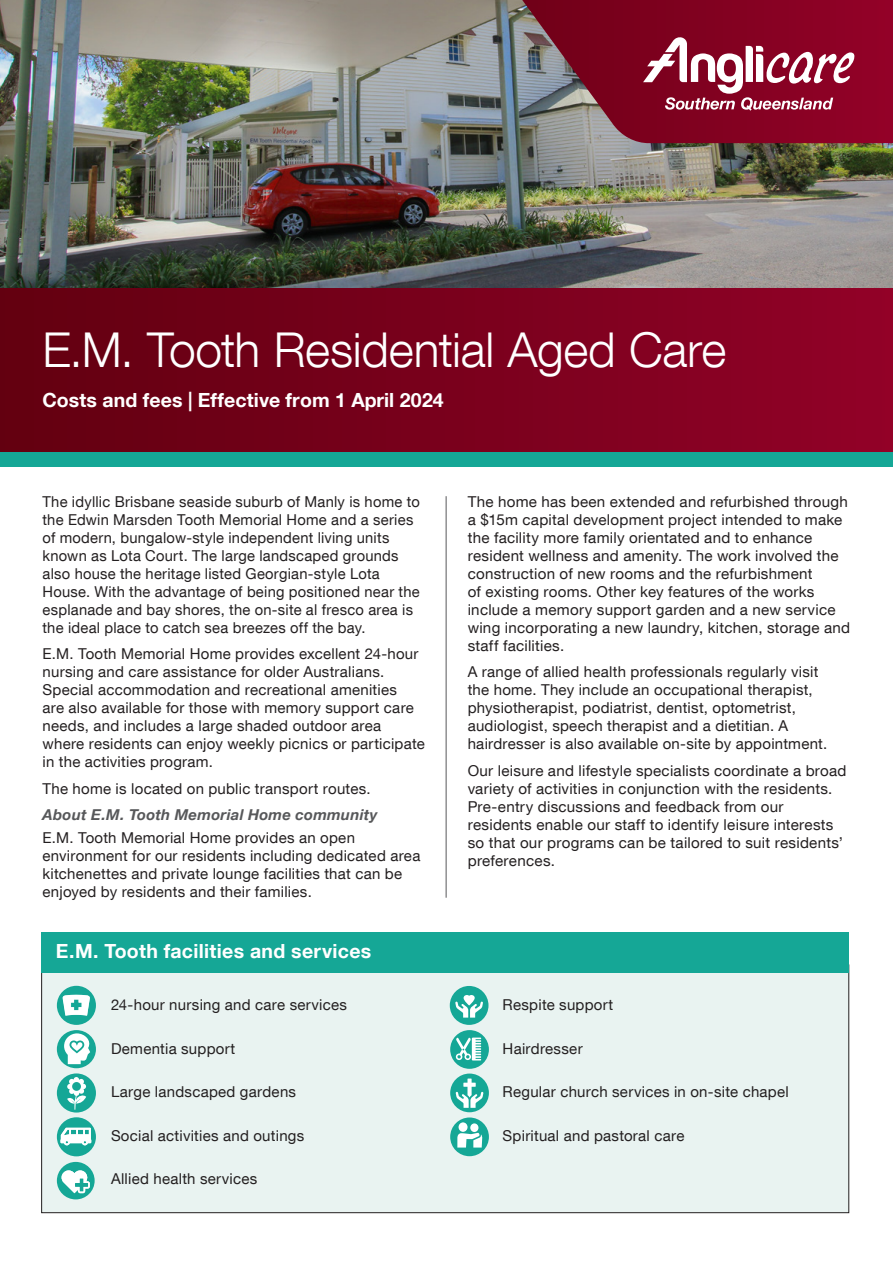
<style>
.page{position:relative;width:893px;height:1263px;background:#fff}
.page>*{position:absolute;margin:0;border:0;box-sizing:border-box;transform-origin:0 0}
.t1{font:300 48px "Helvetica Neue LT Com";letter-spacing:-.005em;color:#fff}
.t2{font:700 19.5px "Helvetica Neue LT Com";letter-spacing:.01em;color:#fff}
.t3{font:15px/18px "Helvetica Neue LT Com";letter-spacing:.015em;color:#231f20}
.t4{font:italic 700 15px "Helvetica Neue LT Com";letter-spacing:.02em;color:#57585a}
</style>
<div class="page">
<hr style="left:446px;top:496px;width:1px;height:402px;background:#57585a">
<div style="left:42px;top:965px;width:807px;height:248px;background:#e9f3f1"></div>
<div style="left:41px;top:932px;width:808px;height:41px;background:#15a796"></div>
<img style="left:0;top:0;width:893px;height:288px">
<svg style="left:57px;top:1117px;width:39px;height:39px"></svg>
<svg style="left:57px;top:986px;width:39px;height:39px"></svg>
<div style="left:57px;top:1073px;width:39px;height:39px;background:#15a796;border-radius:50%"></div>
<svg style="left:67px;top:1077px;width:19px;height:33px"></svg>
<svg style="left:57px;top:1162px;width:38px;height:37px"></svg>
<div style="left:57px;top:1030px;width:39px;height:38px;background:#15a796;border-radius:50%"></div>
<svg style="left:64px;top:1033px;width:28px;height:31px"></svg>
<div style="left:0;top:288px;width:893px;height:171px;background:linear-gradient(to right,#620010,#910128)"></div>
<div style="left:0;top:452px;width:893px;height:14px;background:#15a796"></div>
<svg style="left:522px;top:0;width:371px;height:143px;background:#841d36"></svg>
<svg style="left:643px;top:37px;width:212px;height:74px"></svg>
<div style="left:450px;top:986px;width:38px;height:39px;background:#15a796;border-radius:50%"></div>
<div style="left:450px;top:1117px;width:39px;height:39px;background:#15a796;border-radius:50%"></div>
<div style="left:450px;top:1073px;width:39px;height:39px;background:#15a796;border-radius:50%"></div>
<div style="left:450px;top:1030px;width:39px;height:39px;background:#15a796;border-radius:50%"></div>
<svg style="left:456px;top:1037px;width:25px;height:23px"></svg>
<svg style="left:456px;top:1078px;width:27px;height:30px"></svg>
<svg style="left:457px;top:1133px;width:25px;height:14px"></svg>
<div style="left:459px;top:1122px;width:9px;height:10px;background:#fff;border-radius:50%"></div>
<div style="left:470px;top:1123px;width:8px;height:9px;background:#fff;border-radius:50%"></div>
<svg style="left:455px;top:995px;width:28px;height:22px"></svg>
<p class="t1" style="left:43px;top:321px;width:685px">E.M. Tooth Residential Aged Care</p>
<p class="t2" style="left:43px;top:388px;width:403px">Costs and fees | Effective from 1 April 2024</p>
<p class="t3" style="left:43px;top:492px;width:379px">The idyllic Brisbane seaside suburb of Manly is home to the Edwin Marsden Tooth Memorial Home and a series of modern, bungalow-style independent living units known as Lota Court. The large landscaped grounds also house the heritage listed Georgian-style Lota House. With the advantage of being positioned near the esplanade and bay shores, the on‑site al fresco area is the ideal place to catch sea breezes off the bay.</p>
<p class="t3" style="left:43px;top:645px;width:384px">E.M. Tooth Memorial Home provides excellent 24-hour nursing and care assistance for older Australians.<br>Special accommodation and recreational amenities<br>are also available for those with memory support care needs, and includes a large shaded outdoor area where residents can enjoy weekly picnics or participate in the activities program.</p>
<p class="t3" style="left:43px;top:779px;width:330px">The home is located on public transport routes.</p>
<p class="t4" style="left:43px;top:806px;width:337px">About E.M. Tooth Memorial Home community</p>
<p class="t3" style="left:43px;top:828px;width:379px">E.M. Tooth Memorial Home provides an open environment for our residents including dedicated area kitchenettes and private lounge facilities that can be enjoyed by residents and their families.</p>
<p class="t2" style="left:56px;top:938px;width:317px">E.M. Tooth facilities and services</p>
<p class="t3" style="left:111px;top:995px;width:238px">24-hour nursing and care services</p>
<p class="t3" style="left:111px;top:1039px;width:126px">Dementia support</p>
<p class="t3" style="left:111px;top:1082px;width:187px">Large landscaped gardens</p>
<p class="t3" style="left:111px;top:1126px;width:195px">Social activities and outings</p>
<p class="t3" style="left:111px;top:1169px;width:148px">Allied health services</p>
<p class="t3" style="left:468px;top:492px;width:384px">The home has been extended and refurbished through a $15m capital development project intended to make the facility more family orientated and to enhance resident wellness and amenity. The work involved the construction of new rooms and the refurbishment<br>of existing rooms. Other key features of the works include a memory support garden and a new service wing incorporating a new laundry, kitchen, storage and staff facilities.</p>
<p class="t3" style="left:468px;top:663px;width:361px">A range of allied health professionals regularly visit the home. They include an occupational therapist, physiotherapist, podiatrist, dentist, optometrist, audiologist, speech therapist and a dietitian. A hairdresser is also available on-site by appointment.</p>
<p class="t3" style="left:468px;top:761px;width:380px">Our leisure and lifestyle specialists coordinate a broad variety of activities in conjunction with the residents.<br>Pre-entry discussions and feedback from our residents enable our staff to identify leisure interests so that our programs can be tailored to suit residents’ preferences.</p>
<p class="t3" style="left:503px;top:995px;width:112px">Respite support</p>
<p class="t3" style="left:503px;top:1039px;width:82px">Hairdresser</p>
<p class="t3" style="left:503px;top:1082px;width:288px">Regular church services in on-site chapel</p>
<p class="t3" style="left:503px;top:1126px;width:183px">Spiritual and pastoral care</p>
</div>
